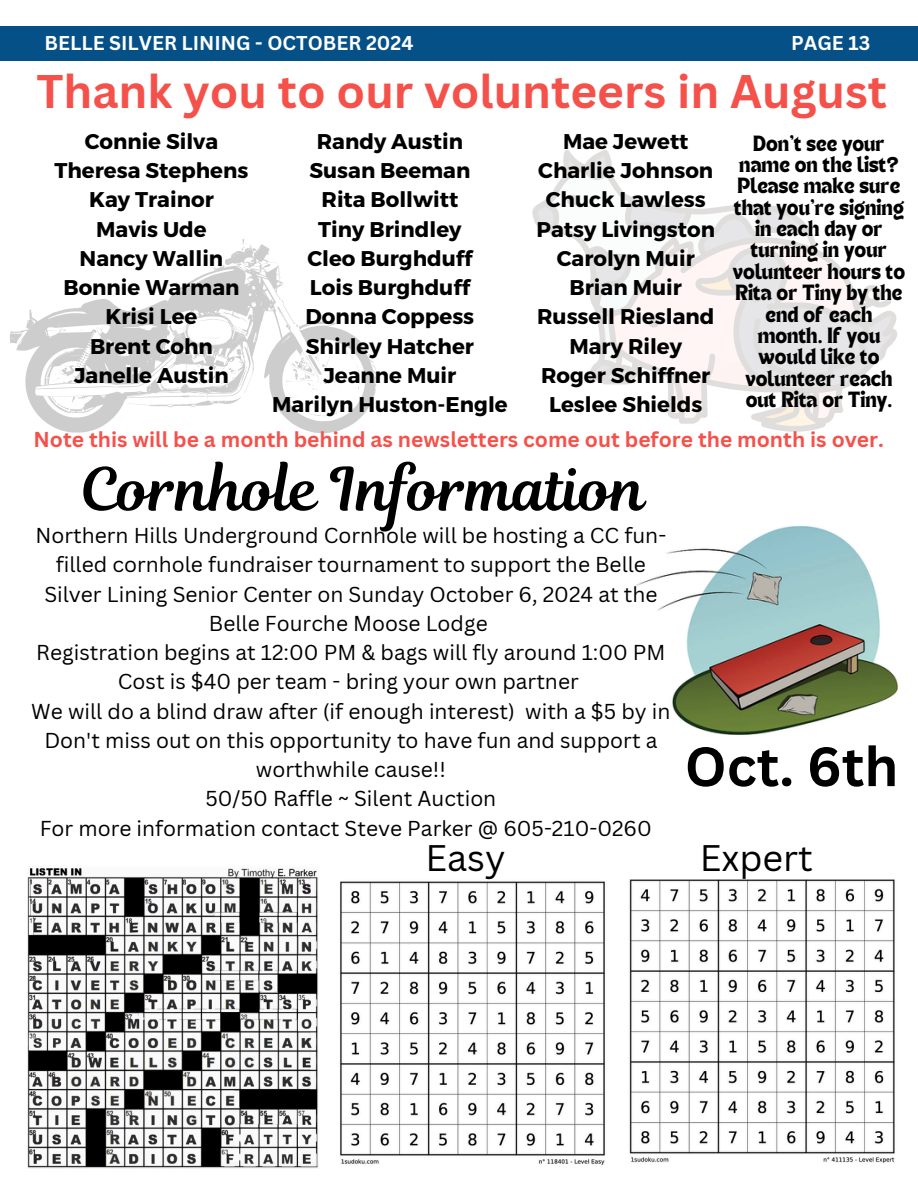
<style>
.page{position:relative;width:918px;height:1188px;background:#fff}
.page>*{position:absolute;margin:0;border:0;box-sizing:border-box;transform-origin:0 0}
.t1{font:59.25px "Magnolia Script";color:#000}
.t2{font:700 54px "Canva Sans";color:#000}
.t3{font:700 45.9px "Canva Sans";color:#f5514b}
.t4{font:36px "Canva Sans";color:#000}
.t5{font:700 21.3px/29.2px "Montserrat";color:#000;text-align:center}
.t6{font:21px/29.2px "Canva Sans";color:#000;text-align:center}
.t7{font:700 21px "Canva Sans";color:#f5514b}
.t8{font:700 19.5px "Canva Sans";color:#fff}
.t9{font:15.9px/21.3px "TANHEADLINE";color:#000;text-align:center}
</style>
<div class="page">
<div style="left:0;top:26px;width:918px;height:34px;background:#055087"></div>
<img style="left:635px;top:526px;width:262px;height:208px">
<img style="left:629px;top:880px;width:266px;height:284px">
<img style="left:339px;top:881px;width:266px;height:285px">
<svg style="left:10px;top:239px;width:366px;height:194px"></svg>
<svg style="left:535px;top:153px;width:362px;height:278px"></svg>
<img style="left:27px;top:868px;width:291px;height:301px">
<p class="t8" style="left:45px;top:29px;width:370px">BELLE SILVER LINING - OCTOBER 2024</p>
<p class="t8" style="left:791px;top:29px;width:81px">PAGE 13</p>
<p class="t3" style="left:36px;top:59px;width:852px">Thank you to our volunteers in August</p>
<h1 class="t5" style="left:55px;top:125px;width:195px">Connie Silva<br>Theresa Stephens<br>Kay Trainor<br>Mavis Ude<br>Nancy Wallin<br>Bonnie Warman<br>Krisi Lee<br>Brent Cohn<br>Janelle Austin</h1>
<h4 class="t5" style="left:272px;top:125px;width:237px">Randy Austin<br>Susan Beeman<br>Rita Bollwitt<br>Tiny Brindley<br>Cleo Burghduff<br>Lois Burghduff<br>Donna Coppess<br>Shirley Hatcher<br>Jeanne Muir<br>Marilyn Huston-Engle</h4>
<p class="t5" style="left:537px;top:125px;width:180px">Mae Jewett<br>Charlie Johnson<br>Chuck Lawless<br>Patsy Livingston<br>Carolyn Muir<br>Brian Muir<br>Russell Riesland<br>Mary Riley<br>Roger Schiffner<br>Leslee Shields</p>
<h6 class="t9" style="left:733px;top:134px;width:174px">Don’t see your name on the list?<br>Please make sure that you’re signing in each day or turning in your volunteer hours to<br>Rita or Tiny by the end of each month. If you would like to volunteer reach out Rita or Tiny.</h6>
<h6 class="t7" style="left:34px;top:425px;width:852px">Note this will be a month behind as newsletters come out before the month is over.</h6>
<p class="t1" style="left:80px;top:448px;width:567px">Cornhole Information</p>
<h2 class="t6" style="left:36px;top:520px;width:632px">Northern Hills Underground Cornhole will be hosting a CC fun&shy;filled cornhole fundraiser tournament to support the Belle Silver Lining Senior Center on Sunday October 6, 2024 at the Belle Fourche Moose Lodge</h2>
<p class="t6" style="left:36px;top:637px;width:631px">Registration begins at 12:00 PM &amp; bags will fly around 1:00 PM</p>
<p class="t6" style="left:118px;top:667px;width:462px">Cost is $40 per team - bring your own partner</p>
<p class="t6" style="left:31px;top:696px;width:641px">We will do a blind draw after (if enough interest) with a $5 by in</p>
<p class="t6" style="left:44px;top:725px;width:615px">Don't miss out on this opportunity to have fun and support a worthwhile cause!!</p>
<p class="t6" style="left:206px;top:784px;width:292px">50/50 Raffle ~ Silent Auction</p>
<p class="t6" style="left:40px;top:813px;width:614px">For more information contact Steve Parker @ 605-210-0260</p>
<p class="t2" style="left:685px;top:728px;width:215px">Oct. 6th</p>
<h6 class="t4" style="left:425px;top:833px;width:82px">Easy</h6>
<h6 class="t4" style="left:700px;top:833px;width:115px">Expert</h6>
</div>
